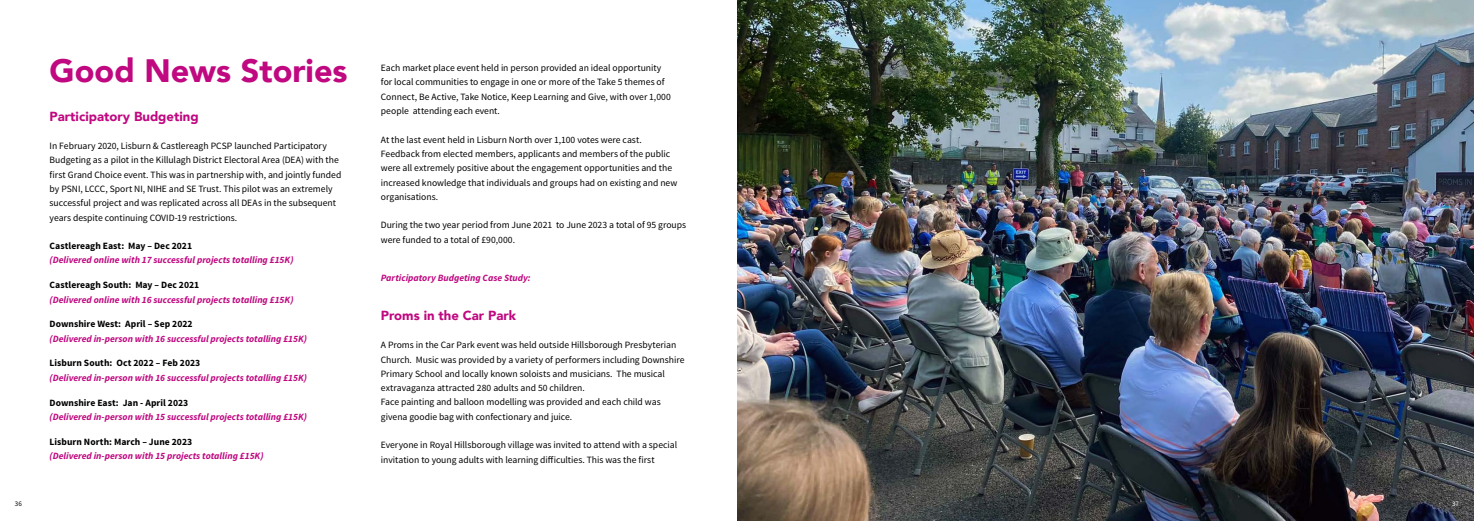
<style>
.page{position:relative;width:1474px;height:521px;background:#fff}
.page>*{position:absolute;margin:0;border:0;box-sizing:border-box;transform-origin:0 0}
.t1{font:900 32.38px "Avenir";color:#c00880}
.t2{font:900 13.12px "Avenir";color:#c00880}
.t3{font:9.62px/14.3px "Source Sans Pro";color:#000}
.t4{font:italic 700 9.62px "Source Sans Pro";color:#c00880}
.t5{font:700 9.62px "Source Sans Pro";color:#000}
.t6{font:7px "Source Sans Pro";color:#000}
.t7{font:7px "Source Sans Pro";color:#fff}
</style>
<div class="page">
<img style="left:737px;top:0;width:736px;height:521px">
<h1 class="t1" style="left:50px;top:43px;width:299px">Good News Stories</h1>
<h2 class="t2" style="left:50px;top:105px;width:151px">Participatory Budgeting</h2>
<p class="t3" style="left:50px;top:139px;width:293px">In February 2020, Lisburn &amp; Castlereagh PCSP launched Participatory Budgeting as a pilot in the Killulagh District Electoral Area (DEA) with the first Grand Choice event. This was in partnership with, and jointly funded by PSNI, LCCC, Sport NI, NIHE and SE Trust. This pilot was an extremely successful project and was replicated across all DEAs in the subsequent years despite continuing COVID-19 restrictions.</p>
<p class="t5" style="left:50px;top:240px;width:144px">Castlereagh East: May – Dec 2021</p>
<p class="t4" style="left:50px;top:254px;width:245px">(Delivered online with 17 successful projects totalling £15K)</p>
<p class="t5" style="left:50px;top:279px;width:151px">Castlereagh South: May – Dec 2021</p>
<p class="t4" style="left:50px;top:293px;width:245px">(Delivered online with 16 successful projects totalling £15K)</p>
<p class="t5" style="left:50px;top:318px;width:144px">Downshire West: April – Sep 2022</p>
<p class="t4" style="left:50px;top:332px;width:259px">(Delivered in-person with 16 successful projects totalling £15K)</p>
<p class="t5" style="left:50px;top:357px;width:152px">Lisburn South: Oct 2022 – Feb 2023</p>
<p class="t4" style="left:50px;top:371px;width:259px">(Delivered in-person with 16 successful projects totalling £15K)</p>
<p class="t5" style="left:50px;top:396px;width:140px">Downshire East: Jan - April 2023</p>
<p class="t4" style="left:50px;top:410px;width:259px">(Delivered in-person with 15 successful projects totalling £15K)</p>
<p class="t5" style="left:50px;top:435px;width:144px">Lisburn North: March – June 2023</p>
<p class="t4" style="left:50px;top:449px;width:215px">(Delivered in-person with 15 projects totalling £15K)</p>
<p class="t3" style="left:381px;top:61px;width:291px">Each market place event held in person provided an ideal opportunity for local communities to engage in one or more of the Take 5 themes of Connect, Be Active, Take Notice, Keep Learning and Give, with over 1,000 people attending each event.</p>
<p class="t3" style="left:381px;top:132px;width:298px">At the last event held in Lisburn North over 1,100 votes were cast.<br>Feedback from elected members, applicants and members of the public were all extremely positive about the engagement opportunities and the increased knowledge that individuals and groups had on existing and new organisations.</p>
<p class="t3" style="left:381px;top:218px;width:307px">During the two year period from June 2021 to June 2023 a total of 95 groups were funded to a total of £90,000.</p>
<p class="t4" style="left:381px;top:272px;width:151px">Participatory Budgeting Case Study:</p>
<h2 class="t2" style="left:381px;top:304px;width:137px">Proms in the Car Park</h2>
<p class="t3" style="left:381px;top:338px;width:305px">A Proms in the Car Park event was held outside Hillsborough Presbyterian Church. Music was provided by a variety of performers including Downshire Primary School and locally known soloists and musicians. The musical extravaganza attracted 280 adults and 50 children.<br>Face painting and balloon modelling was provided and each child was givena goodie bag with confectionary and juice.</p>
<p class="t3" style="left:381px;top:438px;width:298px">Everyone in Royal Hillsborough village was invited to attend with a special invitation to young adults with learning difficulties. This was the first</p>
<p class="t6" style="left:15px;top:499px;width:9px">36</p>
<p class="t7" style="left:1451px;top:499px;width:8px">37</p>
</div>
